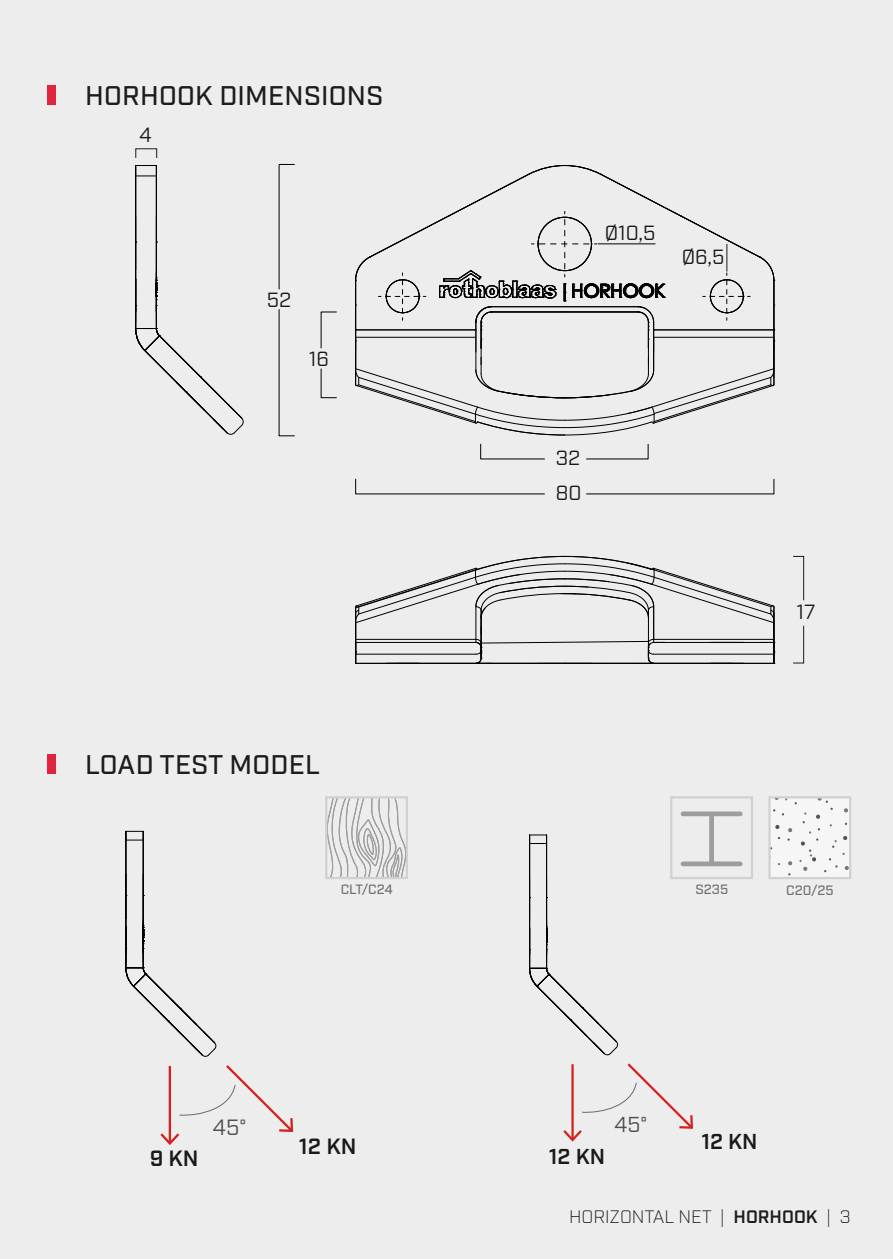
<style>
.page{position:relative;width:893px;height:1259px;background:#ededed}
.page>*{position:absolute;margin:0;border:0;box-sizing:border-box;transform-origin:0 0}
.t1{font:500 27px "Industry";letter-spacing:.01em;color:#1d1d1b}
.t2{font:600 22.2px "Industry";color:#1d1d1b}
.t3{font:22.2px "Industry";color:#575756}
.t4{font:600 21.6px "Industry";color:#1d1d1b}
.t5{font:21.6px "Industry";color:#575756}
.t6{font:20.4px "Industry";color:#1d1d1b}
.t7{font:300 18px "Industry";color:#1d1d1b}
.t8{font:500 13.5px "Industry";color:#70706f}
.s1{font-weight:600}
</style>
<div class="page">
<svg style="left:355px;top:556px;width:420px;height:108px"></svg>
<hr style="left:135px;top:165px;width:1px;height:52px;background:#000">
<hr style="left:156px;top:165px;width:1px;height:52px;background:#000">
<svg style="left:135px;top:217px;width:109px;height:218px"></svg>
<svg style="left:355px;top:478px;width:190px;height:16px"></svg>
<svg style="left:586px;top:479px;width:189px;height:15px"></svg>
<svg style="left:480px;top:443px;width:65px;height:16px"></svg>
<svg style="left:586px;top:444px;width:63px;height:15px"></svg>
<svg style="left:278px;top:164px;width:17px;height:126px"></svg>
<svg style="left:278px;top:309px;width:17px;height:127px"></svg>
<svg style="left:355px;top:165px;width:420px;height:271px"></svg>
<div style="left:135px;top:148px;width:22px;height:10px;border:1px solid #1d1d1b"></div>
<svg style="left:793px;top:625px;width:11px;height:38px"></svg>
<svg style="left:793px;top:556px;width:11px;height:45px"></svg>
<svg style="left:136px;top:165px;width:20px;height:11px"></svg>
<svg style="left:320px;top:311px;width:17px;height:38px"></svg>
<svg style="left:320px;top:368px;width:17px;height:30px"></svg>
<hr style="left:125px;top:831px;width:1px;height:43px;background:#000">
<hr style="left:143px;top:831px;width:1px;height:43px;background:#000">
<svg style="left:126px;top:831px;width:17px;height:9px"></svg>
<svg style="left:125px;top:874px;width:169px;height:271px"></svg>
<hr style="left:529px;top:835px;width:1px;height:42px;background:#000">
<hr style="left:546px;top:835px;width:1px;height:42px;background:#000">
<svg style="left:529px;top:877px;width:89px;height:178px"></svg>
<svg style="left:529px;top:834px;width:18px;height:10px"></svg>
<svg style="left:563px;top:1063px;width:130px;height:78px"></svg>
<div style="left:683px;top:811px;width:57px;height:5px;background:#9d9d9d"></div>
<div style="left:683px;top:861px;width:57px;height:5px;background:#9d9d9d"></div>
<div style="left:709px;top:816px;width:5px;height:46px;background:#9d9d9d"></div>
<div style="left:670px;top:796px;width:83px;height:83px;border:2px solid #d1d1d1"></div>
<svg style="left:328px;top:799px;width:77px;height:77px"></svg>
<div style="left:325px;top:796px;width:83px;height:83px;border:2px solid #d1d1d1"></div>
<div style="left:771px;top:799px;width:77px;height:77px;background:#f6f6f6"></div>
<div style="left:768px;top:796px;width:83px;height:83px;border:2px solid #d1d1d1"></div>
<div style="left:47px;top:85px;width:8px;height:20px;background:#df253e"></div>
<div style="left:47px;top:754px;width:8px;height:20px;background:#df253e"></div>
<p class="t1" style="left:85px;top:79px;width:299px">HORHOOK DIMENSIONS</p>
<p class="t6" style="left:139px;top:123px;width:14px">4</p>
<p class="t6" style="left:267px;top:287px;width:26px">52</p>
<p class="t6" style="left:309px;top:346px;width:22px">16</p>
<p class="t6" style="left:605px;top:221px;width:52px">Ø10,5</p>
<p class="t6" style="left:682px;top:245px;width:44px">Ø6,5</p>
<p class="t6" style="left:556px;top:446px;width:26px">32</p>
<p class="t6" style="left:556px;top:481px;width:27px">80</p>
<p class="t6" style="left:796px;top:600px;width:20px">17</p>
<p class="t1" style="left:85px;top:749px;width:236px">LOAD TEST MODEL</p>
<p class="t8" style="left:341px;top:881px;width:54px">CLT/C24</p>
<p class="t8" style="left:695px;top:881px;width:34px">S235</p>
<p class="t8" style="left:786px;top:882px;width:49px">C20/25</p>
<p class="t2" style="left:150px;top:1145px;width:51px">9 KN</p>
<p class="t3" style="left:212px;top:1114px;width:36px">45°</p>
<p class="t5" style="left:614px;top:1111px;width:35px">45°</p>
<p class="t2" style="left:299px;top:1133px;width:59px">12 KN</p>
<p class="t4" style="left:549px;top:1144px;width:58px">12 KN</p>
<p class="t4" style="left:701px;top:1128px;width:58px">12 KN</p>
<p class="t7" style="left:569px;top:1206px;width:283px">HORIZONTAL NET | <span class="s1">HORHOOK</span> | 3</p>
</div>
